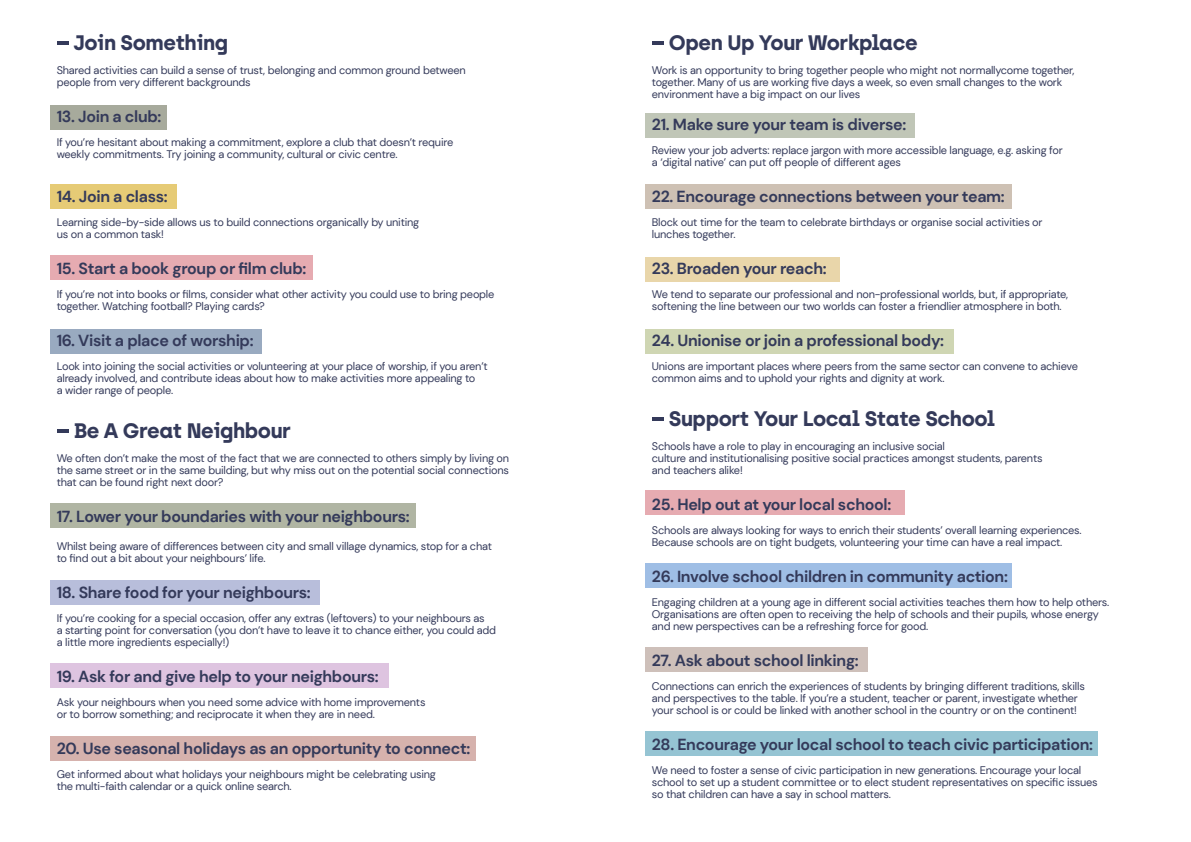
<style>
.page{position:relative;width:1191px;height:842px;background:#fff}
.page>*{position:absolute;margin:0;border:0;box-sizing:border-box;transform-origin:0 0}
.t1{font:700 21px "Archia";letter-spacing:-.02em;color:#343a5a}
.t2{font:700 16px "DM Sans";letter-spacing:-.02em;color:#343a5a}
.t3{font:11px/12px "DM Sans";letter-spacing:-.02em;color:#343a5a}
</style>
<div class="page">
<div style="left:50px;top:105px;width:117px;height:25px;background:#a7aa9c"></div>
<div style="left:50px;top:184px;width:126px;height:25px;background:#e6cb76"></div>
<div style="left:50px;top:255px;width:263px;height:25px;background:#e6abb1"></div>
<div style="left:50px;top:329px;width:212px;height:25px;background:#99aac0"></div>
<div style="left:50px;top:503px;width:366px;height:25px;background:#b0b5a3"></div>
<div style="left:50px;top:580px;width:270px;height:25px;background:#b8bedb"></div>
<div style="left:50px;top:663px;width:339px;height:25px;background:#dec4e0"></div>
<div style="left:50px;top:736px;width:426px;height:25px;background:#d6b2ad"></div>
<div style="left:645px;top:113px;width:270px;height:25px;background:#c0c6b7"></div>
<div style="left:645px;top:184px;width:367px;height:25px;background:#cec1b4"></div>
<div style="left:645px;top:257px;width:195px;height:25px;background:#e9d6aa"></div>
<div style="left:645px;top:329px;width:308px;height:25px;background:#cfd6b3"></div>
<div style="left:645px;top:490px;width:259px;height:25px;background:#e6abb1"></div>
<div style="left:645px;top:563px;width:367px;height:25px;background:#9fbee5"></div>
<div style="left:645px;top:647px;width:222px;height:25px;background:#cec0ba"></div>
<div style="left:645px;top:731px;width:453px;height:25px;background:#95c4d3"></div>
<svg style="left:57px;top:41px;width:12px;height:3px"></svg>
<svg style="left:57px;top:429px;width:12px;height:3px"></svg>
<svg style="left:652px;top:41px;width:12px;height:3px"></svg>
<svg style="left:652px;top:417px;width:12px;height:3px"></svg>
<h1 class="t1" style="left:74px;top:30px;width:156px">Join Something</h1>
<p class="t3" style="left:57px;top:64px;width:411px">Shared activities can build a sense of trust, belonging and common ground between people from very different backgrounds</p>
<h2 class="t2" style="left:57px;top:106px;width:106px">13. Join a club:</h2>
<p class="t3" style="left:57px;top:136px;width:398px">If you’re hesitant about making a commitment, explore a club that doesn’t require weekly commitments. Try joining a community, cultural or civic centre.</p>
<h2 class="t2" style="left:57px;top:186px;width:113px">14. Join a class:</h2>
<p class="t3" style="left:57px;top:216px;width:364px">Learning side-by-side allows us to build connections organically by uniting us on a common task!</p>
<h2 class="t2" style="left:57px;top:258px;width:251px">15. Start a book group or film club:</h2>
<p class="t3" style="left:57px;top:288px;width:439px">If you’re not into books or films, consider what other activity you could use to bring people together. Watching football? Playing cards?</p>
<h2 class="t2" style="left:57px;top:330px;width:198px">16. Visit a place of worship:</h2>
<p class="t3" style="left:57px;top:360px;width:432px">Look into joining the social activities or volunteering at your place of worship, if you aren’t already involved, and contribute ideas about how to make activities more appealing to<br>a wider range of people.</p>
<h1 class="t1" style="left:74px;top:418px;width:219px">Be A Great Neighbour</h1>
<p class="t3" style="left:57px;top:452px;width:454px;text-align:justify">We often don’t make the most of the fact that we are connected to others simply by living on the same street or in the same building, but why miss out on the potential social connections that can be found right next door?</p>
<h2 class="t2" style="left:57px;top:506px;width:354px">17. Lower your boundaries with your neighbours:</h2>
<p class="t3" style="left:57px;top:540px;width:437px">Whilst being aware of differences between city and small village dynamics, stop for a chat to find out a bit about your neighbours’ life.</p>
<h2 class="t2" style="left:57px;top:582px;width:256px">18. Share food for your neighbours:</h2>
<p class="t3" style="left:57px;top:612px;width:441px">If you’re cooking for a special occasion, offer any extras (leftovers) to your neighbours as<br>a starting point for conversation (you don’t have to leave it to chance either, you could add a little more ingredients especially!)</p>
<h2 class="t2" style="left:57px;top:666px;width:323px">19. Ask for and give help to your neighbours:</h2>
<p class="t3" style="left:57px;top:696px;width:370px">Ask your neighbours when you need some advice with home improvements or to borrow something; and reciprocate it when they are in need.</p>
<h2 class="t2" style="left:57px;top:738px;width:415px">20. Use seasonal holidays as an opportunity to connect:</h2>
<p class="t3" style="left:57px;top:768px;width:381px">Get informed about what holidays your neighbours might be celebrating using the multi-faith calendar or a quick online search.</p>
<h1 class="t1" style="left:669px;top:30px;width:250px">Open Up Your Workplace</h1>
<p class="t3" style="left:652px;top:64px;width:424px">Work is an opportunity to bring together people who might not normallycome together, together. Many of us are working five days a week, so even small changes to the work environment have a big impact on our lives</p>
<h2 class="t2" style="left:652px;top:114px;width:256px">21. Make sure your team is diverse:</h2>
<p class="t3" style="left:652px;top:144px;width:412px">Review your job adverts: replace jargon with more accessible language, e.g. asking for a ‘digital native’ can put off people of different ages</p>
<h2 class="t2" style="left:652px;top:186px;width:354px">22. Encourage connections between your team:</h2>
<p class="t3" style="left:652px;top:216px;width:392px">Block out time for the team to celebrate birthdays or organise social activities or lunches together.</p>
<h2 class="t2" style="left:652px;top:258px;width:176px">23. Broaden your reach:</h2>
<p class="t3" style="left:652px;top:288px;width:418px">We tend to separate our professional and non-professional worlds, but, if appropriate, softening the line between our two worlds can foster a friendlier atmosphere in both.</p>
<h2 class="t2" style="left:652px;top:330px;width:294px">24. Unionise or join a professional body:</h2>
<p class="t3" style="left:652px;top:360px;width:427px">Unions are important places where peers from the same sector can convene to achieve common aims and to uphold your rights and dignity at work.</p>
<h1 class="t1" style="left:669px;top:406px;width:328px">Support Your Local State School</h1>
<p class="t3" style="left:652px;top:440px;width:392px">Schools have a role to play in encouraging an inclusive social<br>culture and institutionalising positive social practices amongst students, parents and teachers alike!</p>
<h2 class="t2" style="left:652px;top:494px;width:241px">25. Help out at your local school:</h2>
<p class="t3" style="left:652px;top:524px;width:431px">Schools are always looking for ways to enrich their students’ overall learning experiences.<br>Because schools are on tight budgets, volunteering your time can have a real impact.</p>
<h2 class="t2" style="left:652px;top:566px;width:357px">26. Involve school children in community action:</h2>
<p class="t3" style="left:652px;top:596px;width:459px">Engaging children at a young age in different social activities teaches them how to help others.<br>Organisations are often open to receiving the help of schools and their pupils, whose energy and new perspectives can be a refreshing force for good.</p>
<h2 class="t2" style="left:652px;top:650px;width:208px">27. Ask about school linking:</h2>
<p class="t3" style="left:652px;top:680px;width:434px">Connections can enrich the experiences of students by bringing different traditions, skills and perspectives to the table. If you’re a student, teacher or parent, investigate whether your school is or could be linked with another school in the country or on the continent!</p>
<h2 class="t2" style="left:652px;top:734px;width:442px">28. Encourage your local school to teach civic participation:</h2>
<p class="t3" style="left:652px;top:764px;width:447px">We need to foster a sense of civic participation in new generations. Encourage your local school to set up a student committee or to elect student representatives on specific issues so that children can have a say in school matters.</p>
</div>
